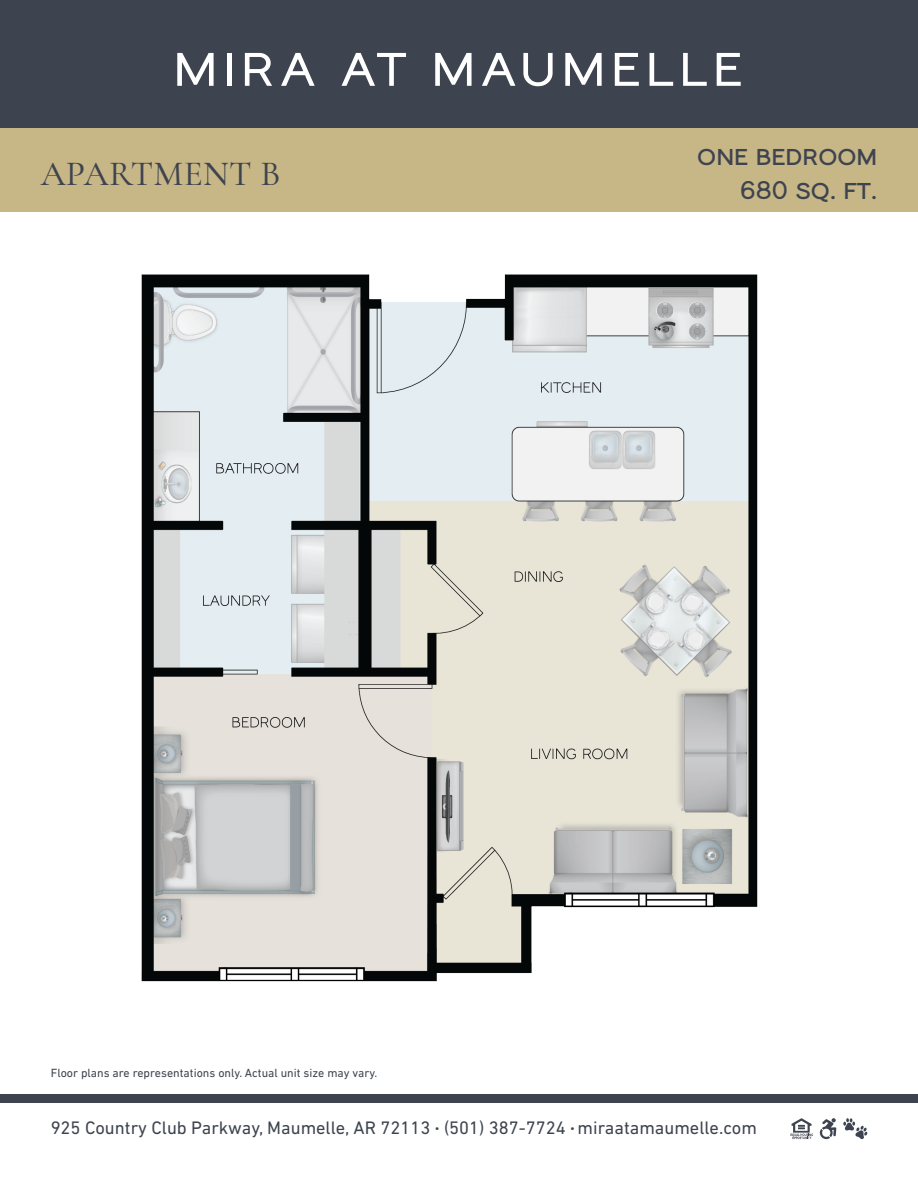
<style>
.page{position:relative;width:918px;height:1188px;background:#fff}
.page>*{position:absolute;margin:0;border:0;box-sizing:border-box;transform-origin:0 0}
.t1{font:500 35.4px "Cormorant Garamond";letter-spacing:.01em;color:#3e444f}
.Body_Copy{font:700 26.55px "Monocole";letter-spacing:-.02em;color:#3e444f}
.t2{font:18.45px "DIN Next LT Pro";color:#3e444f}
.t3{font:12.15px "DIN Next LT Pro";color:#3e444f}
.s1{font-size:10.95px}
</style>
<div class="page">
<div style="left:0;top:0;width:918px;height:129px;background:#3e444f"></div>
<div style="left:0;top:129px;width:918px;height:83px;background:#c7b686"></div>
<svg style="left:177px;top:53px;width:37px;height:33px"></svg>
<hr style="left:227px;top:53px;width:4px;height:33px;background:#fff">
<svg style="left:245px;top:53px;width:27px;height:33px"></svg>
<svg style="left:281px;top:53px;width:34px;height:33px"></svg>
<svg style="left:342px;top:53px;width:64px;height:33px"></svg>
<svg style="left:435px;top:53px;width:37px;height:33px"></svg>
<svg style="left:482px;top:53px;width:33px;height:33px"></svg>
<svg style="left:523px;top:53px;width:30px;height:33px"></svg>
<svg style="left:565px;top:53px;width:37px;height:33px"></svg>
<svg style="left:615px;top:53px;width:24px;height:33px"></svg>
<svg style="left:650px;top:53px;width:23px;height:33px"></svg>
<svg style="left:683px;top:53px;width:24px;height:33px"></svg>
<svg style="left:717px;top:53px;width:24px;height:33px"></svg>
<img style="left:141px;top:274px;width:617px;height:708px">
<div style="left:0;top:1094px;width:918px;height:9px;background:#3e444f"></div>
<svg style="left:791px;top:1118px;width:22px;height:21px"></svg>
<svg style="left:820px;top:1118px;width:16px;height:21px"></svg>
<svg style="left:843px;top:1118px;width:25px;height:21px"></svg>
<div style="left:602px;top:380px;width:35px;height:15px;background:#e4eef2"></div>
<p class="t1" style="left:41px;top:152px;width:241px">APARTMENT B</p>
<p class="Body_Copy" style="left:697px;top:142px;width:182px">ONE BEDROOM</p>
<p class="Body_Copy" style="left:740px;top:175px;width:139px">680 SQ. FT.</p>
<p class="t3" style="left:51px;top:1066px;width:328px">Floor plans are representations only. Actual unit size may vary.</p>
<p class="t2" style="left:51px;top:1118px;width:708px">925 Country Club Parkway, Maumelle, AR 72113 <span class="s1">•</span> (501) 387-7724 <span class="s1">•</span> miraatamaumelle.com</p>
</div>
